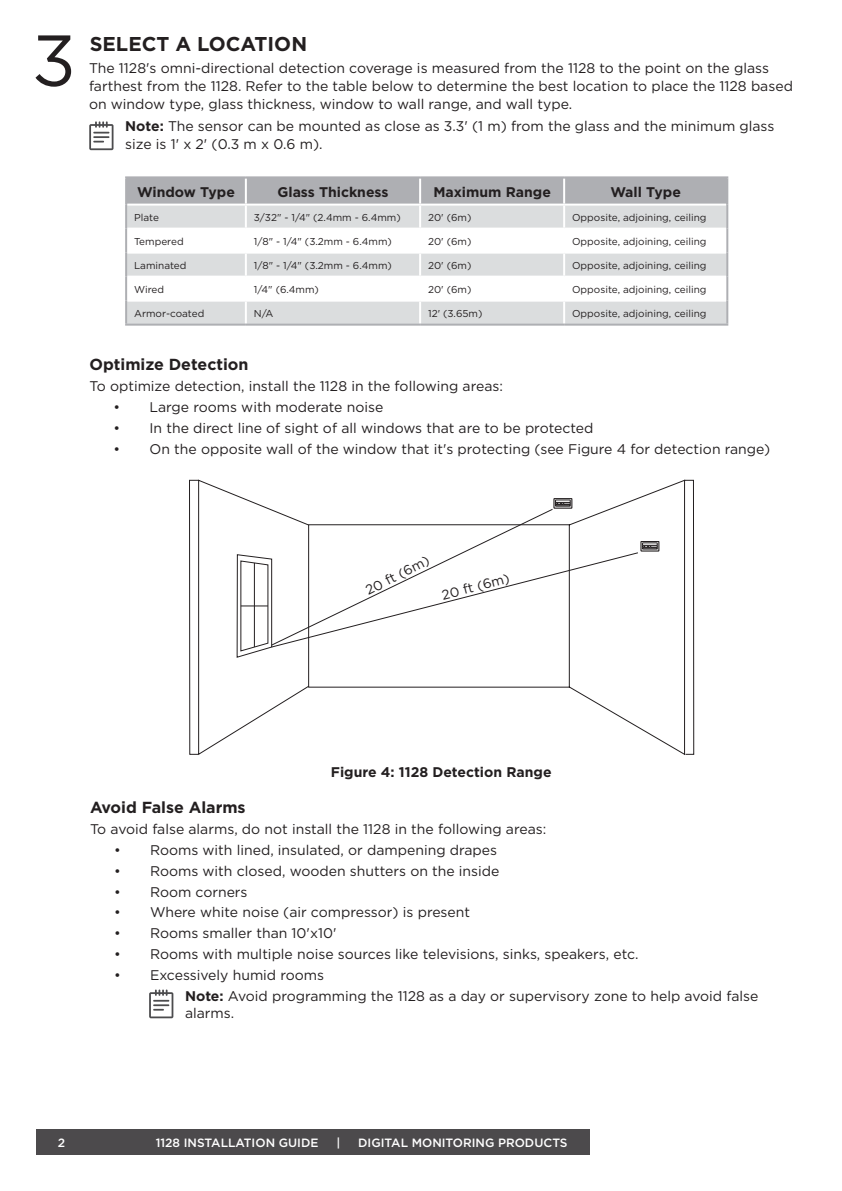
<style>
.page{position:relative;width:842px;height:1191px;background:#fff}
.page>*{position:absolute;margin:0;border:0;box-sizing:border-box;transform-origin:0 0}
.t1{font:72px "Gotham";color:#231f20}
.t2{font:700 20px "Gotham";color:#231f20}
.t3{font:700 16px "Gotham";color:#231f20}
.Body_text{font:14px/18px "Gotham";color:#231f20}
.t4{font:700 14px "Gotham";color:#231f20}
.t5{font:13.6px "Gotham";color:#231f20}
.t6{font:500 12px "Gotham";color:#fff}
.t7{font:10px "Gotham";color:#231f20}
.s1{font-weight:700}
</style>
<div class="page">
<div style="left:36px;top:1129px;width:553px;height:26px;background:#4c4a4c"></div>
<div style="left:127px;top:178px;width:599px;height:26px;background:#aeafb3"></div>
<svg style="left:127px;top:206px;width:599px;height:118px;fill:#dbddde"></svg>
<hr style="left:245px;top:178px;width:2px;height:26px;background:#fff">
<hr style="left:419px;top:178px;width:2px;height:26px;background:#fff">
<hr style="left:563px;top:178px;width:2px;height:26px;background:#fff">
<hr style="left:245px;top:206px;width:2px;height:22px;background:#fff">
<hr style="left:419px;top:206px;width:2px;height:22px;background:#fff">
<hr style="left:563px;top:206px;width:2px;height:22px;background:#fff">
<hr style="left:127px;top:228px;width:119px;height:2px;background:#fff">
<hr style="left:246px;top:228px;width:174px;height:2px;background:#fff">
<hr style="left:245px;top:230px;width:2px;height:22px;background:#fff">
<hr style="left:420px;top:228px;width:144px;height:2px;background:#fff">
<hr style="left:419px;top:230px;width:2px;height:22px;background:#fff">
<hr style="left:564px;top:228px;width:162px;height:2px;background:#fff">
<hr style="left:563px;top:230px;width:2px;height:22px;background:#fff">
<hr style="left:127px;top:252px;width:119px;height:2px;background:#fff">
<hr style="left:246px;top:252px;width:174px;height:2px;background:#fff">
<hr style="left:245px;top:254px;width:2px;height:22px;background:#fff">
<hr style="left:420px;top:252px;width:144px;height:2px;background:#fff">
<hr style="left:419px;top:254px;width:2px;height:22px;background:#fff">
<hr style="left:564px;top:252px;width:162px;height:2px;background:#fff">
<hr style="left:563px;top:254px;width:2px;height:22px;background:#fff">
<hr style="left:127px;top:276px;width:119px;height:2px;background:#fff">
<hr style="left:246px;top:276px;width:174px;height:2px;background:#fff">
<hr style="left:245px;top:278px;width:2px;height:22px;background:#fff">
<hr style="left:420px;top:276px;width:144px;height:2px;background:#fff">
<hr style="left:419px;top:278px;width:2px;height:22px;background:#fff">
<hr style="left:564px;top:276px;width:162px;height:2px;background:#fff">
<hr style="left:563px;top:278px;width:2px;height:22px;background:#fff">
<hr style="left:127px;top:300px;width:119px;height:2px;background:#fff">
<hr style="left:246px;top:300px;width:174px;height:2px;background:#fff">
<hr style="left:245px;top:302px;width:2px;height:22px;background:#fff">
<hr style="left:420px;top:300px;width:144px;height:2px;background:#fff">
<hr style="left:419px;top:302px;width:2px;height:22px;background:#fff">
<hr style="left:564px;top:300px;width:162px;height:2px;background:#fff">
<hr style="left:563px;top:302px;width:2px;height:22px;background:#fff">
<hr style="left:125px;top:176px;width:121px;height:2px;background:#aeafb3">
<hr style="left:125px;top:178px;width:2px;height:27px;background:#aeafb3">
<hr style="left:246px;top:176px;width:174px;height:2px;background:#aeafb3">
<hr style="left:420px;top:176px;width:144px;height:2px;background:#aeafb3">
<hr style="left:564px;top:176px;width:164px;height:2px;background:#aeafb3">
<hr style="left:726px;top:178px;width:2px;height:27px;background:#aeafb3">
<hr style="left:125px;top:205px;width:2px;height:24px;background:#aeafb3">
<hr style="left:726px;top:205px;width:2px;height:24px;background:#aeafb3">
<hr style="left:125px;top:229px;width:2px;height:24px;background:#aeafb3">
<hr style="left:726px;top:229px;width:2px;height:24px;background:#aeafb3">
<hr style="left:125px;top:253px;width:2px;height:24px;background:#aeafb3">
<hr style="left:726px;top:253px;width:2px;height:24px;background:#aeafb3">
<hr style="left:125px;top:277px;width:2px;height:24px;background:#aeafb3">
<hr style="left:726px;top:277px;width:2px;height:24px;background:#aeafb3">
<hr style="left:125px;top:301px;width:2px;height:23px;background:#aeafb3">
<hr style="left:726px;top:301px;width:2px;height:23px;background:#aeafb3">
<hr style="left:125px;top:324px;width:121px;height:2px;background:#aeafb3">
<hr style="left:246px;top:324px;width:174px;height:2px;background:#aeafb3">
<hr style="left:420px;top:324px;width:144px;height:2px;background:#aeafb3">
<hr style="left:564px;top:324px;width:164px;height:2px;background:#aeafb3">
<svg style="left:189px;top:479px;width:506px;height:276px"></svg>
<div style="left:641px;top:541px;width:18px;height:10px;border:1px solid #231f20"></div>
<svg style="left:198px;top:479px;width:460px;height:276px"></svg>
<hr style="left:254px;top:563px;width:1px;height:84px;background:#231f20">
<svg style="left:149px;top:989px;width:24px;height:29px"></svg>
<svg style="left:89px;top:121px;width:25px;height:29px"></svg>
<p class="t1" style="left:32px;top:14px;width:46px">3</p>
<p class="t2" style="left:90px;top:31px;width:219px">SELECT A LOCATION</p>
<p class="Body_text" style="left:89px;top:59px;width:705px">The 1128's omni-directional detection coverage is measured from the 1128 to the point on the glass farthest from the 1128. Refer to the table below to determine the best location to place the 1128 based on window type, glass thickness, window to wall range, and wall type.</p>
<p class="Body_text" style="left:125px;top:117px;width:651px"><span class="s1">Note:</span> The sensor can be mounted as close as 3.3' (1 m) from the glass and the minimum glass size is 1' x 2' (0.3 m x 0.6 m).</p>
<p class="t4" style="left:137px;top:182px;width:99px">Window Type</p>
<p class="t4" style="left:277px;top:182px;width:113px">Glass Thickness</p>
<p class="t4" style="left:433px;top:182px;width:119px">Maximum Range</p>
<p class="t4" style="left:610px;top:182px;width:72px">Wall Type</p>
<p class="t7" style="left:134px;top:211px;width:26px">Plate</p>
<p class="t7" style="left:254px;top:211px;width:148px">3/32" - 1/4" (2.4mm - 6.4mm)</p>
<p class="t7" style="left:428px;top:211px;width:45px">20' (6m)</p>
<p class="t7" style="left:572px;top:211px;width:136px">Opposite, adjoining, ceiling</p>
<p class="t7" style="left:134px;top:235px;width:51px">Tempered</p>
<p class="t7" style="left:254px;top:235px;width:139px">1/8" - 1/4" (3.2mm - 6.4mm)</p>
<p class="t7" style="left:428px;top:235px;width:45px">20' (6m)</p>
<p class="t7" style="left:572px;top:235px;width:136px">Opposite, adjoining, ceiling</p>
<p class="t7" style="left:134px;top:259px;width:54px">Laminated</p>
<p class="t7" style="left:254px;top:259px;width:139px">1/8" - 1/4" (3.2mm - 6.4mm)</p>
<p class="t7" style="left:428px;top:259px;width:45px">20' (6m)</p>
<p class="t7" style="left:572px;top:259px;width:136px">Opposite, adjoining, ceiling</p>
<p class="t7" style="left:134px;top:283px;width:31px">Wired</p>
<p class="t7" style="left:254px;top:283px;width:67px">1/4" (6.4mm)</p>
<p class="t7" style="left:428px;top:283px;width:45px">20' (6m)</p>
<p class="t7" style="left:572px;top:283px;width:136px">Opposite, adjoining, ceiling</p>
<p class="t7" style="left:134px;top:307px;width:72px">Armor-coated</p>
<p class="t7" style="left:254px;top:307px;width:21px">N/A</p>
<p class="t7" style="left:428px;top:307px;width:56px">12' (3.65m)</p>
<p class="t7" style="left:572px;top:307px;width:136px">Opposite, adjoining, ceiling</p>
<p class="t3" style="left:90px;top:354px;width:161px">Optimize Detection</p>
<p class="Body_text" style="left:90px;top:377px;width:415px">To optimize detection, install the 1128 in the following areas:</p>
<p class="Body_text" style="left:114px;top:398px;width:271px">• Large rooms with moderate noise</p>
<p class="Body_text" style="left:114px;top:418px;width:481px">• In the direct line of sight of all windows that are to be protected</p>
<p class="Body_text" style="left:114px;top:439px;width:658px">• On the opposite wall of the window that it's protecting (see Figure 4 for detection range)</p>
<p class="t5" style="left:362px;top:583px;width:71px;rotate:-27deg">20 ft (6m)</p>
<p class="t5" style="left:440px;top:587px;width:71px;rotate:-15deg">20 ft (6m)</p>
<p class="t4" style="left:331px;top:762px;width:222px">Figure 4: 1128 Detection Range</p>
<p class="t3" style="left:90px;top:797px;width:157px">Avoid False Alarms</p>
<p class="Body_text" style="left:90px;top:820px;width:458px">To avoid false alarms, do not install the 1128 in the following areas:</p>
<p class="Body_text" style="left:114px;top:840px;width:385px">• Rooms with lined, insulated, or dampening drapes</p>
<p class="Body_text" style="left:114px;top:861px;width:387px">• Rooms with closed, wooden shutters on the inside</p>
<p class="Body_text" style="left:114px;top:882px;width:135px">• Room corners</p>
<p class="Body_text" style="left:114px;top:903px;width:358px">• Where white noise (air compressor) is present</p>
<p class="Body_text" style="left:114px;top:924px;width:224px">• Rooms smaller than 10'x10'</p>
<p class="Body_text" style="left:114px;top:944px;width:526px">• Rooms with multiple noise sources like televisions, sinks, speakers, etc.</p>
<p class="Body_text" style="left:114px;top:965px;width:212px">• Excessively humid rooms</p>
<p class="Body_text" style="left:185px;top:987px;width:575px;line-height:16.8px"><span class="s1">Note:</span> Avoid programming the 1128 as a day or supervisory zone to help avoid false alarms.</p>
<p class="t6" style="left:58px;top:1134px;width:9px">2</p>
<p class="t6" style="left:156px;top:1134px;width:164px">1128 INSTALLATION GUIDE</p>
<p class="t6" style="left:336px;top:1134px;width:5px">|</p>
<p class="t6" style="left:358px;top:1134px;width:211px">DIGITAL MONITORING PRODUCTS</p>
</div>
